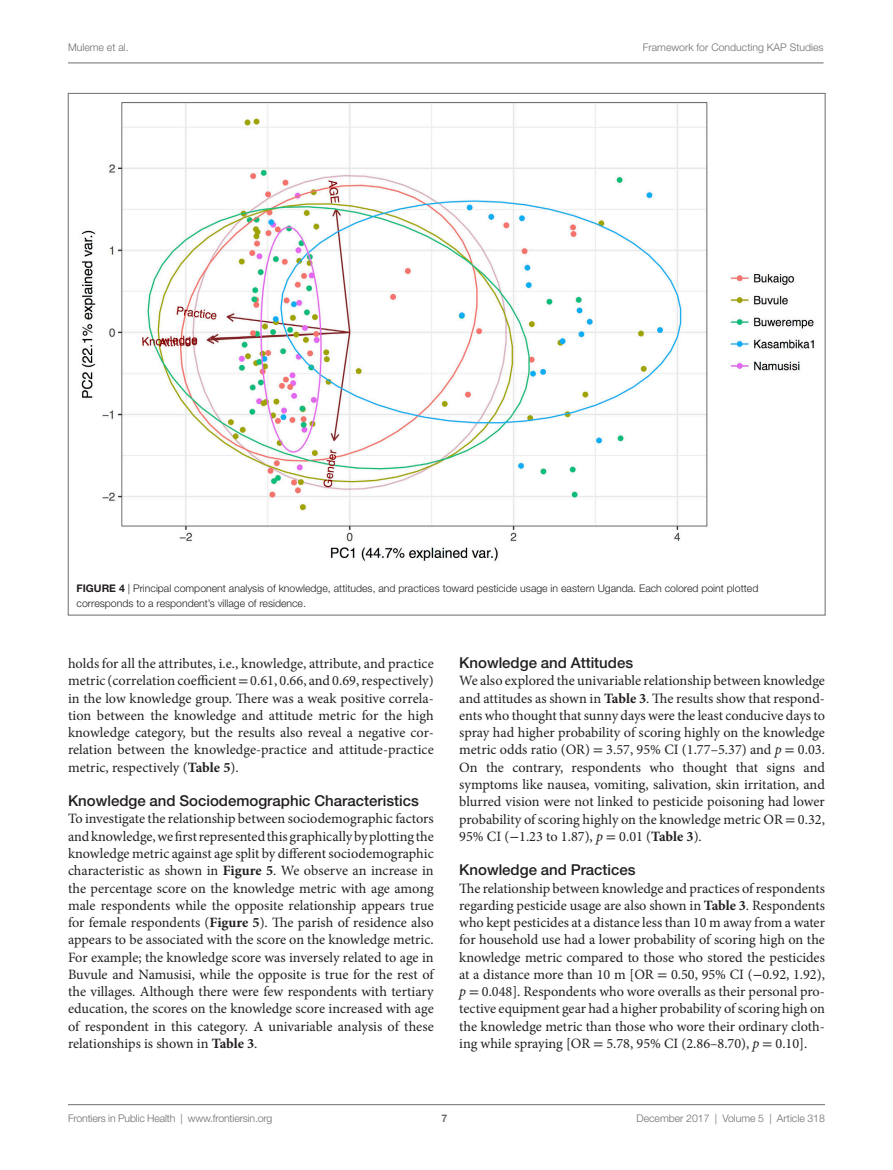
<style>
.page{position:relative;width:893px;height:1170px;background:#fff}
.page>*{position:absolute;margin:0;border:0;box-sizing:border-box;transform-origin:0 0}
.t1{font:500 15px "Helvetica Neue LT Std";color:#231f20}
.t2{font:14.25px/17.2px "Minion Pro";color:#231f20;text-align:justify}
.t3{font:300 10.5px/14.2px "Helvetica Neue LT Std";color:#231f20}
.t4{font:300 10.5px "Helvetica Neue LT Std";color:#6c6d70}
.t5{font:700 10.5px "Helvetica Neue LT Std";color:#6c6d70}
.s1{font-weight:700}
.s2{font-family:"STIX General"}
.s3{font-style:italic}
</style>
<div class="page">
<img style="left:81px;top:102px;width:733px;height:459px">
<hr style="left:68px;top:1104px;width:757px;height:1px;background:#6c6d70">
<hr style="left:68px;top:63px;width:755px;height:1px;background:#6c6d70">
<p class="t4" style="left:68px;top:41px;width:62px">Muleme et al.</p>
<p class="t4" style="left:643px;top:41px;width:182px">Framework for Conducting KAP Studies</p>
<p class="t3" style="left:77px;top:581px;width:683px"><span class="s1">FIGURE 4</span> | Principal component analysis of knowledge, attitudes, and practices toward pesticide usage in eastern Uganda. Each colored point plotted corresponds to a respondent’s village of residence.</p>
<p class="t2" style="left:68px;top:655px;width:367px">holds for all the attributes, i.e., knowledge, attribute, and practice metric (correlation coefficient <span class="s2">=</span> 0.61, 0.66, and 0.69, respectively) in the low knowledge group. There was a weak positive correla&shy;tion between the knowledge and attitude metric for the high knowledge category, but the results also reveal a negative cor&shy;relation between the knowledge-practice and attitude-practice metric, respectively (<span class="s1">Table 5</span>).</p>
<p class="t1" style="left:68px;top:791px;width:352px">Knowledge and Sociodemographic Characteristics</p>
<p class="t2" style="left:68px;top:810px;width:367px">To investigate the relationship between sociodemographic factors and knowledge, we first represented this graphically by plotting the knowledge metric against age split by different sociodemographic characteristic as shown in <span class="s1">Figure 5</span>. We observe an increase in the percentage score on the knowledge metric with age among male respondents while the opposite relationship appears true for female respondents (<span class="s1">Figure 5</span>). The parish of residence also appears to be associated with the score on the knowledge metric.<br>For example; the knowledge score was inversely related to age in Buvule and Namusisi, while the opposite is true for the rest of the villages. Although there were few respondents with tertiary education, the scores on the knowledge score increased with age of respondent in this category. A univariable analysis of these relationships is shown in <span class="s1">Table 3</span>.</p>
<p class="t1" style="left:459px;top:653px;width:175px">Knowledge and Attitudes</p>
<p class="t2" style="left:459px;top:672px;width:367px">We also explored the univariable relationship between knowledge and attitudes as shown in <span class="s1">Table 3</span>. The results show that respond&shy;ents who thought that sunny days were the least conducive days to spray had higher probability of scoring highly on the knowledge metric odds ratio (OR) <span class="s2">=</span> 3.57, 95% CI (1.77–5.37) and <span class="s3">p</span> <span class="s2">=</span> 0.03.<br>On the contrary, respondents who thought that signs and symptoms like nausea, vomiting, salivation, skin irritation, and blurred vision were not linked to pesticide poisoning had lower probability of scoring highly on the knowledge metric OR <span class="s2">=</span> 0.32, 95% CI (<span class="s2">−</span>1.23 to 1.87), <span class="s3">p</span> <span class="s2">=</span> 0.01 (<span class="s1">Table 3</span>).</p>
<p class="t1" style="left:459px;top:860px;width:178px">Knowledge and Practices</p>
<p class="t2" style="left:459px;top:879px;width:367px">The relationship between knowledge and practices of respondents regarding pesticide usage are also shown in <span class="s1">Table 3</span>. Respondents who kept pesticides at a distance less than 10 m away from a water for household use had a lower probability of scoring high on the knowledge metric compared to those who stored the pesticides at a distance more than 10 m [OR <span class="s2">=</span> 0.50, 95% CI (<span class="s2">−</span>0.92, 1.92), <span class="s3">p</span> <span class="s2">=</span> 0.048]. Respondents who wore overalls as their personal pro&shy;tective equipment gear had a higher probability of scoring high on the knowledge metric than those who wore their ordinary cloth&shy;ing while spraying [OR <span class="s2">=</span> 5.78, 95% CI (2.86–8.70), <span class="s3">p</span> <span class="s2">=</span> 0.10].</p>
<p class="t4" style="left:68px;top:1111px;width:206px">Frontiers in Public Health | www.frontiersin.org</p>
<p class="t4" style="left:636px;top:1111px;width:190px">December 2017 | Volume 5 | Article 318</p>
<p class="t5" style="left:441px;top:1111px;width:7px">7</p>
</div>
